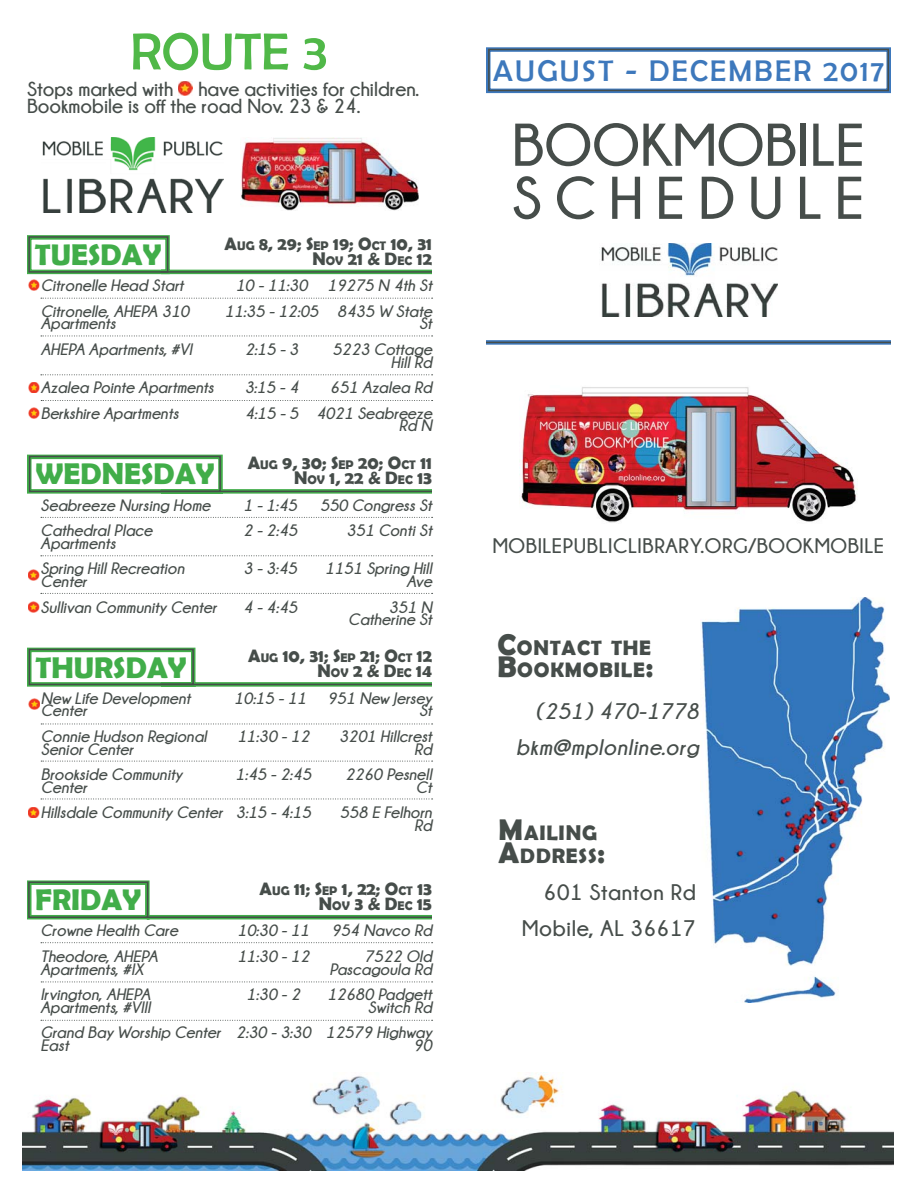
<style>
.page{position:relative;width:918px;height:1188px;background:#fff}
.page>*{position:absolute;margin:0;border:0;box-sizing:border-box;transform-origin:0 0}
.t1{font:700 60px "Champagne&Limousines";letter-spacing:.005em;color:#464d4a}
.t2{font:700 60px "Champagne&Limousines";letter-spacing:.215em;color:#464d4a}
.t3{font:52.5px "Berlin Sans FB";color:#50b848}
.t4{font:700 30px "Berlin Sans FB Demi";color:#41ad49}
.t5{font:30px "Berlin Sans FB";letter-spacing:.075em;color:#3d78bc}
.t6{font:italic 700 22.5px/36px "Champagne&Limousines";letter-spacing:.025em;color:#464d4a;text-align:right}
.t7{font:700 22.5px/36px "Champagne&Limousines";letter-spacing:.025em;color:#464d4a;text-align:right}
.t8{font:700 21px/22.5px "Berlin Sans FB Demi";letter-spacing:.035em;color:#464d4a}
.t9{font:700 21px "Champagne&Limousines";letter-spacing:.025em;color:#464d4a}
.t10{font:700 20.25px "Champagne&Limousines";color:#464d4a}
.t11{font:700 18px/15px "Berlin Sans FB Demi";color:#464d4a;text-align:right}
.t12{font:italic 700 16.5px/25.5px "Champagne&Limousines";color:#464d4a}
.s1{font-size:12.6px}
.s2{font-size:30px}
</style>
<div class="page">
<img style="left:178px;top:81px;width:15px;height:14px">
<svg style="left:27px;top:880px;width:405px;height:40px"></svg>
<div style="left:28px;top:882px;width:120px;height:36px;border:2px solid #464d4a"></div>
<svg style="left:41px;top:942px;width:392px;height:1px"></svg>
<hr style="left:146px;top:916px;width:286px;height:2px;background:#464d4a">
<svg style="left:41px;top:982px;width:392px;height:1px"></svg>
<svg style="left:41px;top:1020px;width:392px;height:1px"></svg>
<svg style="left:28px;top:807px;width:11px;height:11px"></svg>
<svg style="left:28px;top:570px;width:11px;height:10px"></svg>
<svg style="left:41px;top:724px;width:392px;height:1px"></svg>
<svg style="left:27px;top:647px;width:405px;height:40px"></svg>
<svg style="left:41px;top:761px;width:392px;height:1px"></svg>
<svg style="left:41px;top:799px;width:392px;height:1px"></svg>
<svg style="left:27px;top:454px;width:405px;height:40px"></svg>
<div style="left:29px;top:456px;width:192px;height:36px;border:2px solid #464d4a"></div>
<hr style="left:160px;top:491px;width:272px;height:1px;background:#464d4a">
<svg style="left:41px;top:517px;width:392px;height:1px"></svg>
<svg style="left:41px;top:555px;width:392px;height:1px"></svg>
<svg style="left:41px;top:593px;width:392px;height:1px"></svg>
<svg style="left:28px;top:601px;width:11px;height:11px"></svg>
<svg style="left:29px;top:699px;width:10px;height:10px"></svg>
<svg style="left:41px;top:298px;width:392px;height:1px"></svg>
<svg style="left:41px;top:374px;width:392px;height:1px"></svg>
<svg style="left:41px;top:336px;width:392px;height:1px"></svg>
<svg style="left:27px;top:235px;width:405px;height:55px"></svg>
<svg style="left:29px;top:382px;width:10px;height:11px"></svg>
<svg style="left:29px;top:408px;width:10px;height:10px"></svg>
<svg style="left:41px;top:400px;width:392px;height:1px"></svg>
<img style="left:240px;top:138px;width:179px;height:72px">
<img style="left:42px;top:137px;width:181px;height:75px">
<div style="left:486px;top:340px;width:405px;height:5px;background:#3f6d9f"></div>
<hr style="left:486px;top:342px;width:405px;height:1px;background:#464d4a">
<div style="left:486px;top:47px;width:405px;height:46px;border:4px solid #3d78bc"></div>
<div style="left:488px;top:49px;width:401px;height:42px;border:2px solid #464d4a"></div>
<img style="left:521px;top:387px;width:336px;height:136px">
<img style="left:23px;top:1072px;width:870px;height:99px">
<img style="left:601px;top:243px;width:177px;height:74px">
<img style="left:701px;top:597px;width:189px;height:405px">
<h2 class="t3" style="left:130px;top:23px;width:198px">ROUTE 3</h2>
<p class="t10" style="left:27px;top:78px;width:394px">Stops marked with have activities for children.</p>
<p class="t10" style="left:27px;top:95px;width:335px">Bookmobile is off the road Nov. 23 &amp; 24.</p>
<h3 class="t4" style="left:35px;top:237px;width:128px">TUESDAY</h3>
<p class="t11" style="left:225px;top:236px;width:209px">A<span class="s1">UG</span> 8, 29; S<span class="s1">EP</span> 19; O<span class="s1">CT</span> 10, 31<br>N<span class="s1">OV</span> 21 &amp; D<span class="s1">EC</span> 12</p>
<p class="t12" style="left:41px;top:272px;width:150px">Citronelle Head Start<br>Citronelle, AHEPA 310</p>
<p class="t12" style="left:41px;top:310px;width:153px">Apartments<br>AHEPA Apartments, #VI</p>
<p class="t12" style="left:41px;top:374px;width:174px">Azalea Pointe Apartments<br>Berkshire Apartments</p>
<p class="t12" style="left:328px;top:272px;width:106px;text-align:center">19275 N 4th St<br>8435 W State</p>
<p class="t12" style="left:332px;top:310px;width:101px;text-align:right">St<br>5223 Cottage</p>
<p class="t12" style="left:316px;top:349px;width:117px;text-align:right">Hill Rd<br>651 Azalea Rd<br>4021 Seabreeze</p>
<p class="t12" style="left:399px;top:412px;width:35px">Rd N</p>
<p class="t12" style="left:225px;top:272px;width:95px;text-align:center">10 - 11:30<br>11:35 - 12:05</p>
<p class="t12" style="left:245px;top:336px;width:55px">2:15 - 3</p>
<p class="t12" style="left:245px;top:374px;width:55px">3:15 - 4<br>4:15 - 5</p>
<h3 class="t4" style="left:35px;top:457px;width:181px">WEDNESDAY</h3>
<p class="t11" style="left:248px;top:455px;width:186px">A<span class="s1">UG</span> 9, 30; S<span class="s1">EP</span> 20; O<span class="s1">CT</span> 11<br>N<span class="s1">OV</span> 1, 22 &amp; D<span class="s1">EC</span> 13</p>
<p class="t12" style="left:41px;top:492px;width:171px">Seabreeze Nursing Home<br>Cathedral Place</p>
<p class="t12" style="left:41px;top:530px;width:145px">Apartments<br>Spring Hill Recreation</p>
<p class="t12" style="left:41px;top:568px;width:178px">Center<br>Sullivan Community Center</p>
<p class="t12" style="left:243px;top:492px;width:56px">1 - 1:45<br>2 - 2:45</p>
<p class="t12" style="left:243px;top:555px;width:55px">3 - 3:45</p>
<p class="t12" style="left:243px;top:594px;width:56px">4 - 4:45</p>
<p class="t12" style="left:320px;top:492px;width:113px;text-align:right">550 Congress St<br>351 Conti St</p>
<p class="t12" style="left:325px;top:562px;width:108px;line-height:12.8px;text-align:right">1151 Spring Hill<br>Ave</p>
<p class="t12" style="left:348px;top:600px;width:85px;line-height:12.8px;text-align:right">351 N<br>Catherine St</p>
<h3 class="t4" style="left:36px;top:650px;width:152px">THURSDAY</h3>
<p class="t11" style="left:248px;top:648px;width:185px">A<span class="s1">UG</span> 10, 31; S<span class="s1">EP</span> 21; O<span class="s1">CT</span> 12<br>N<span class="s1">OV</span> 2 &amp; D<span class="s1">EC</span> 14</p>
<p class="t12" style="left:41px;top:691px;width:151px;line-height:12.8px">New Life Development<br>Center</p>
<p class="t12" style="left:41px;top:729px;width:167px;line-height:12.8px">Connie Hudson Regional<br>Senior Center</p>
<p class="t12" style="left:41px;top:768px;width:143px;line-height:12.8px">Brookside Community<br>Center</p>
<p class="t12" style="left:41px;top:799px;width:183px">Hillsdale Community Center</p>
<p class="t12" style="left:234px;top:685px;width:73px">10:15 - 11</p>
<p class="t12" style="left:237px;top:723px;width:74px">11:30 - 12</p>
<p class="t12" style="left:236px;top:761px;width:77px">1:45 - 2:45</p>
<p class="t12" style="left:236px;top:799px;width:77px">3:15 - 4:15</p>
<p class="t12" style="left:328px;top:691px;width:106px;line-height:12.8px;text-align:right">951 New Jersey<br>St</p>
<p class="t12" style="left:339px;top:729px;width:94px;line-height:12.8px;text-align:right">3201 Hillcrest<br>Rd</p>
<p class="t12" style="left:345px;top:768px;width:88px;line-height:12.8px;text-align:right">2260 Pesnell<br>Ct</p>
<p class="t12" style="left:340px;top:806px;width:94px;line-height:12.8px;text-align:right">558 E Felhorn<br>Rd</p>
<h3 class="t4" style="left:35px;top:883px;width:107px">FRIDAY</h3>
<p class="t11" style="left:260px;top:881px;width:174px">A<span class="s1">UG</span> 11; S<span class="s1">EP</span> 1, 22; O<span class="s1">CT</span> 13<br>N<span class="s1">OV</span> 3 &amp; D<span class="s1">EC</span> 15</p>
<p class="t12" style="left:41px;top:918px;width:139px">Crowne Health Care<br>Theodore, AHEPA</p>
<p class="t12" style="left:41px;top:956px;width:111px">Apartments, #IX<br>Irvington, AHEPA</p>
<p class="t12" style="left:41px;top:994px;width:182px">Apartments, #VIII<br>Grand Bay Worship Center</p>
<p class="t12" style="left:41px;top:1032px;width:30px">East</p>
<p class="t12" style="left:237px;top:917px;width:74px">10:30 - 11<br>11:30 - 12</p>
<p class="t12" style="left:247px;top:981px;width:55px">1:30 - 2</p>
<p class="t12" style="left:236px;top:1019px;width:77px">2:30 - 3:30</p>
<p class="t12" style="left:332px;top:918px;width:102px;text-align:right">954 Navco Rd<br>7522 Old</p>
<p class="t12" style="left:327px;top:956px;width:106px">Pascagoula Rd<br>12680 Padgett</p>
<p class="t12" style="left:326px;top:994px;width:108px;text-align:right">Switch Rd<br>12579 Highway</p>
<p class="t12" style="left:414px;top:1032px;width:20px">90</p>
<h3 class="t5" style="left:493px;top:55px;width:392px">AUGUST - DECEMBER 2017</h3>
<h1 class="t1" style="left:512px;top:112px;width:355px">BOOKMOBILE</h1>
<h1 class="t2" style="left:512px;top:165px;width:354px">SCHEDULE</h1>
<p class="t9" style="left:493px;top:534px;width:393px">MOBILEPUBLICLIBRARY.ORG/BOOKMOBILE</p>
<p class="t8" style="left:497px;top:636px;width:157px"><span class="s2">C</span>ONTACT THE<br><span class="s2">B</span>OOKMOBILE<span class="s2">:</span></p>
<h3 class="t6" style="left:516px;top:692px;width:184px">(251) 470-1778 bkm@mplonline.org</h3>
<p class="t8" style="left:499px;top:822px;width:108px"><span class="s2">M</span>AILING<br><span class="s2">A</span>DDRESS<span class="s2">:</span></p>
<h3 class="t7" style="left:522px;top:874px;width:175px">601 Stanton Rd<br>Mobile, AL 36617</h3>
</div>
